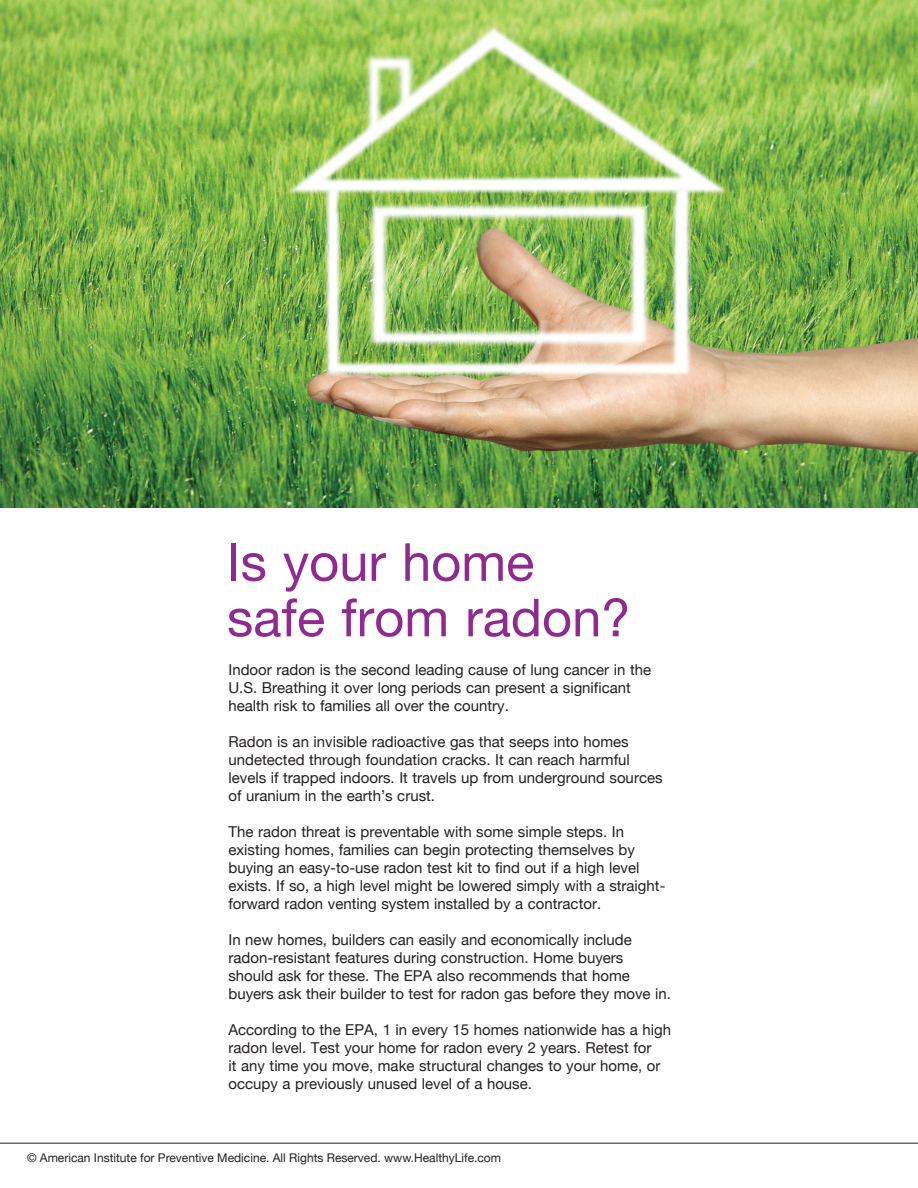
<style>
.page{position:relative;width:918px;height:1188px;background:#fff}
.page>*{position:absolute;margin:0;border:0;box-sizing:border-box;transform-origin:0 0}
.t1{font:52.5px/55.5px "Helvetica Neue";color:#8f2a90}
.t2{font:15px/18px "Helvetica Neue";color:#231f20}
.t3{font:12px "Helvetica Neue";color:#231f20}
</style>
<div class="page">
<img style="left:0;top:1px;width:918px;height:506px">
<hr style="left:0;top:0;width:918px;height:1px;background:#e6e7e9">
<hr style="left:0;top:1143px;width:918px;height:1px;background:#231f20">
<p class="t1" style="left:227px;top:534px;width:405px">Is your home safe from radon?</p>
<p class="t2" style="left:228px;top:661px;width:424px">Indoor radon is the second leading cause of lung cancer in the<br>U.S. Breathing it over long periods can present a significant health risk to families all over the country.</p>
<p class="t2" style="left:228px;top:733px;width:436px">Radon is an invisible radioactive gas that seeps into homes undetected through foundation cracks. It can reach harmful levels if trapped indoors. It travels up from underground sources of uranium in the earth’s crust.</p>
<p class="t2" style="left:228px;top:823px;width:439px">The radon threat is preventable with some simple steps. In existing homes, families can begin protecting themselves by buying an easy-to-use radon test kit to find out if a high level exists. If so, a high level might be lowered simply with a straight&shy;forward radon venting system installed by a contractor.</p>
<p class="t2" style="left:228px;top:931px;width:444px">In new homes, builders can easily and economically include radon-resistant features during construction. Home buyers should ask for these. The EPA also recommends that home buyers ask their builder to test for radon gas before they move in.</p>
<p class="t2" style="left:228px;top:1021px;width:444px">According to the EPA, 1 in every 15 homes nationwide has a high radon level. Test your home for radon every 2 years. Retest for<br>it any time you move, make structural changes to your home, or occupy a previously unused level of a house.</p>
<p class="t3" style="left:27px;top:1150px;width:476px">© American Institute for Preventive Medicine. All Rights Reserved. www.HealthyLife.com</p>
</div>
